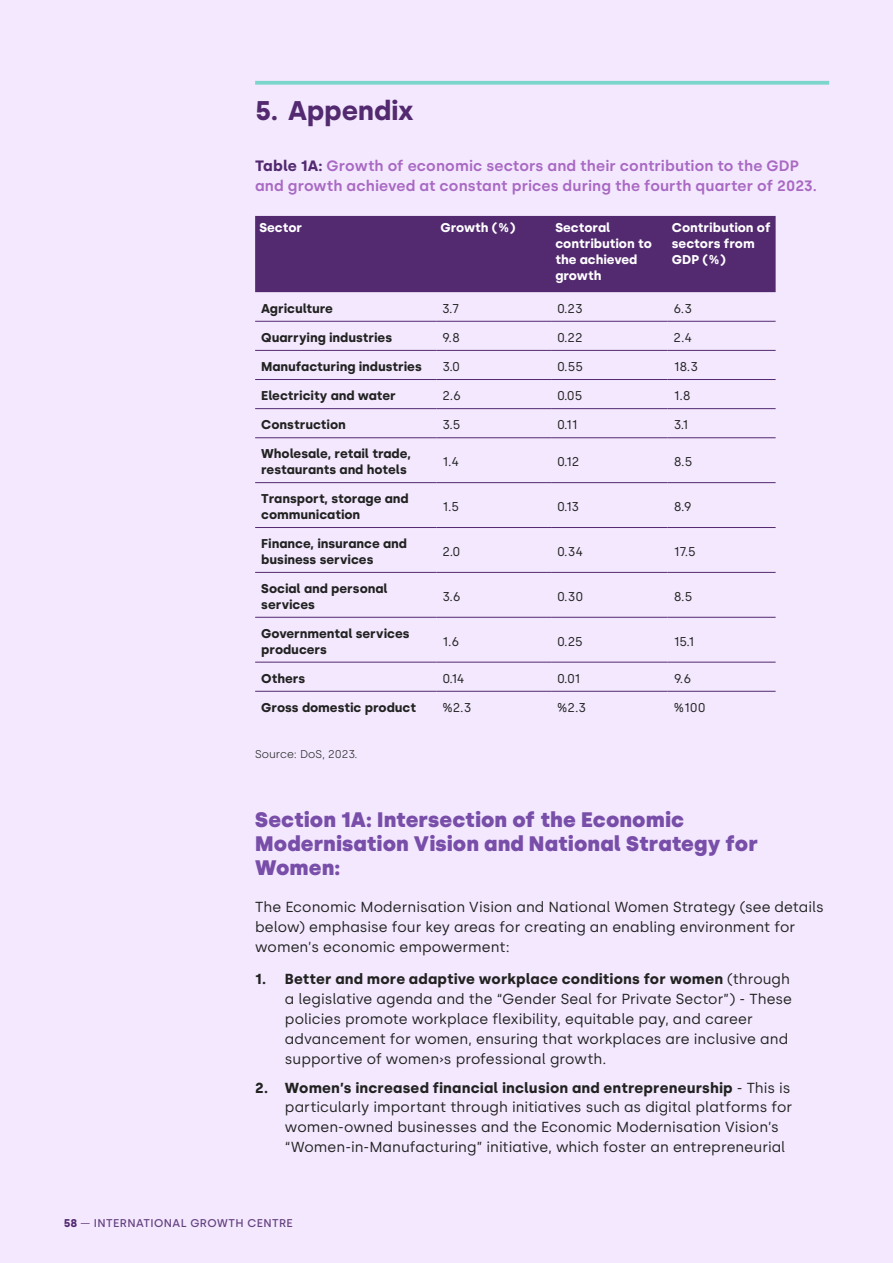
<style>
.page{position:relative;width:893px;height:1263px;background:#f3e8fe}
.page>*{position:absolute;margin:0;border:0;box-sizing:border-box;transform-origin:0 0}
.t1{font:700 27px "Silka";letter-spacing:-.01em;color:#532a70}
.t2{font:900 21px/24px "Silka";letter-spacing:.005em;color:#784ea9}
.t3{font:600 15px/19.5px "Silka";letter-spacing:.01em;color:#a969c3}
.t4{font:14.55px/20px "Silka";letter-spacing:.005em;color:#222221}
.t5{font:700 12.75px/15.8px "Silka";color:#222221}
.t6{font:12.75px "Silka";color:#222221}
.t7{font:700 12.75px/15.8px "Silka";color:#fff}
.t8{font:500 11.25px "Silka";letter-spacing:.035em;color:#664281}
.t9{font:300 11.25px "Silka";color:#222221}
.s1{font-weight:700;color:#532a70}
.s2{font-weight:700}
.s3{font-weight:400}
</style>
<div class="page">
<svg style="left:255px;top:81px;width:574px;height:4px;background:#85d6cf"></svg>
<div style="left:255px;top:216px;width:521px;height:76px;background:#532a70"></div>
<hr style="left:255px;top:321px;width:181px;height:1px;background:#532a70">
<hr style="left:436px;top:321px;width:115px;height:1px;background:#532a70">
<hr style="left:551px;top:321px;width:117px;height:1px;background:#532a70">
<hr style="left:668px;top:321px;width:108px;height:1px;background:#532a70">
<hr style="left:255px;top:350px;width:181px;height:1px;background:#532a70">
<hr style="left:436px;top:350px;width:115px;height:1px;background:#532a70">
<hr style="left:551px;top:350px;width:117px;height:1px;background:#532a70">
<hr style="left:668px;top:350px;width:108px;height:1px;background:#532a70">
<hr style="left:255px;top:379px;width:181px;height:1px;background:#532a70">
<hr style="left:436px;top:379px;width:115px;height:1px;background:#532a70">
<hr style="left:551px;top:379px;width:117px;height:1px;background:#532a70">
<hr style="left:668px;top:379px;width:108px;height:1px;background:#532a70">
<hr style="left:255px;top:408px;width:181px;height:1px;background:#532a70">
<hr style="left:436px;top:408px;width:115px;height:1px;background:#532a70">
<hr style="left:551px;top:408px;width:117px;height:1px;background:#532a70">
<hr style="left:668px;top:408px;width:108px;height:1px;background:#532a70">
<hr style="left:255px;top:437px;width:181px;height:1px;background:#532a70">
<hr style="left:436px;top:437px;width:115px;height:1px;background:#532a70">
<hr style="left:551px;top:437px;width:117px;height:1px;background:#532a70">
<hr style="left:668px;top:437px;width:108px;height:1px;background:#532a70">
<hr style="left:255px;top:482px;width:181px;height:1px;background:#532a70">
<hr style="left:436px;top:482px;width:115px;height:1px;background:#532a70">
<hr style="left:551px;top:482px;width:117px;height:1px;background:#532a70">
<hr style="left:668px;top:482px;width:108px;height:1px;background:#532a70">
<hr style="left:255px;top:527px;width:181px;height:1px;background:#532a70">
<hr style="left:436px;top:527px;width:115px;height:1px;background:#532a70">
<hr style="left:551px;top:527px;width:117px;height:1px;background:#532a70">
<hr style="left:668px;top:527px;width:108px;height:1px;background:#532a70">
<hr style="left:255px;top:572px;width:181px;height:1px;background:#532a70">
<hr style="left:436px;top:572px;width:115px;height:1px;background:#532a70">
<hr style="left:551px;top:572px;width:117px;height:1px;background:#532a70">
<hr style="left:668px;top:572px;width:108px;height:1px;background:#532a70">
<hr style="left:255px;top:617px;width:181px;height:1px;background:#532a70">
<hr style="left:436px;top:617px;width:115px;height:1px;background:#532a70">
<hr style="left:551px;top:617px;width:117px;height:1px;background:#532a70">
<hr style="left:668px;top:617px;width:108px;height:1px;background:#532a70">
<hr style="left:255px;top:662px;width:181px;height:1px;background:#532a70">
<hr style="left:436px;top:662px;width:115px;height:1px;background:#532a70">
<hr style="left:551px;top:662px;width:117px;height:1px;background:#532a70">
<hr style="left:668px;top:662px;width:108px;height:1px;background:#532a70">
<hr style="left:255px;top:691px;width:181px;height:1px;background:#532a70">
<hr style="left:436px;top:691px;width:115px;height:1px;background:#532a70">
<hr style="left:551px;top:691px;width:117px;height:1px;background:#532a70">
<hr style="left:668px;top:691px;width:108px;height:1px;background:#532a70">
<h1 class="t1" style="left:255px;top:94px;width:160px">5. Appendix</h1>
<p class="t3" style="left:255px;top:156px;width:563px"><span class="s1">Table 1A:</span> Growth of economic sectors and their contribution to the GDP and growth achieved at constant prices during the fourth quarter of 2023.</p>
<p class="t7" style="left:259px;top:220px;width:44px">Sector</p>
<p class="t7" style="left:441px;top:220px;width:76px">Growth (%)</p>
<p class="t7" style="left:555px;top:220px;width:98px">Sectoral contribution to the achieved growth</p>
<p class="t7" style="left:672px;top:220px;width:100px">Contribution of sectors from<br>GDP (%)</p>
<p class="t5" style="left:261px;top:300px;width:73px">Agriculture</p>
<p class="t6" style="left:442px;top:301px;width:18px">3.7</p>
<p class="t6" style="left:557px;top:301px;width:27px">0.23</p>
<p class="t6" style="left:674px;top:301px;width:20px">6.3</p>
<p class="t5" style="left:261px;top:329px;width:132px">Quarrying industries</p>
<p class="t6" style="left:442px;top:330px;width:19px">9.8</p>
<p class="t6" style="left:557px;top:330px;width:27px">0.22</p>
<p class="t6" style="left:674px;top:330px;width:20px">2.4</p>
<p class="t5" style="left:261px;top:359px;width:162px">Manufacturing industries</p>
<p class="t6" style="left:442px;top:359px;width:19px">3.0</p>
<p class="t6" style="left:557px;top:359px;width:28px">0.55</p>
<p class="t6" style="left:674px;top:359px;width:26px">18.3</p>
<p class="t5" style="left:261px;top:388px;width:136px">Electricity and water</p>
<p class="t6" style="left:442px;top:388px;width:20px">2.6</p>
<p class="t6" style="left:557px;top:388px;width:27px">0.05</p>
<p class="t6" style="left:674px;top:388px;width:19px">1.8</p>
<p class="t5" style="left:261px;top:417px;width:86px">Construction</p>
<p class="t6" style="left:442px;top:417px;width:20px">3.5</p>
<p class="t6" style="left:557px;top:417px;width:22px">0.11</p>
<p class="t6" style="left:674px;top:417px;width:16px">3.1</p>
<p class="t5" style="left:261px;top:446px;width:151px">Wholesale, retail trade, restaurants and hotels</p>
<p class="t6" style="left:442px;top:454px;width:18px">1.4</p>
<p class="t6" style="left:557px;top:454px;width:24px">0.12</p>
<p class="t6" style="left:674px;top:454px;width:20px">8.5</p>
<p class="t5" style="left:261px;top:491px;width:149px">Transport, storage and communication</p>
<p class="t6" style="left:442px;top:499px;width:18px">1.5</p>
<p class="t6" style="left:557px;top:499px;width:24px">0.13</p>
<p class="t6" style="left:674px;top:499px;width:20px">8.9</p>
<p class="t5" style="left:261px;top:536px;width:147px">Finance, insurance and business services</p>
<p class="t6" style="left:442px;top:544px;width:20px">2.0</p>
<p class="t6" style="left:557px;top:544px;width:28px">0.34</p>
<p class="t6" style="left:674px;top:544px;width:24px">17.5</p>
<p class="t5" style="left:261px;top:581px;width:128px">Social and personal services</p>
<p class="t6" style="left:442px;top:589px;width:20px">3.6</p>
<p class="t6" style="left:557px;top:589px;width:28px">0.30</p>
<p class="t6" style="left:674px;top:589px;width:20px">8.5</p>
<p class="t5" style="left:261px;top:625px;width:150px">Governmental services producers</p>
<p class="t6" style="left:442px;top:634px;width:19px">1.6</p>
<p class="t6" style="left:557px;top:634px;width:27px">0.25</p>
<p class="t6" style="left:674px;top:634px;width:22px">15.1</p>
<p class="t5" style="left:261px;top:670px;width:46px">Others</p>
<p class="t6" style="left:442px;top:671px;width:24px">0.14</p>
<p class="t6" style="left:557px;top:671px;width:25px">0.01</p>
<p class="t6" style="left:674px;top:671px;width:19px">9.6</p>
<p class="t5" style="left:261px;top:699px;width:156px">Gross domestic product</p>
<p class="t6" style="left:442px;top:700px;width:31px">%2.3</p>
<p class="t6" style="left:557px;top:700px;width:31px">%2.3</p>
<p class="t6" style="left:674px;top:700px;width:33px">%100</p>
<p class="t9" style="left:255px;top:747px;width:104px">Source: DoS, 2023.</p>
<h2 class="t2" style="left:255px;top:807px;width:504px">Section 1A: Intersection of the Economic<br>Modernisation Vision and National Strategy for<br>Women:</h2>
<p class="t4" style="left:255px;top:896px;width:570px">The Economic Modernisation Vision and National Women Strategy (see details below) emphasise four key areas for creating an enabling environment for women’s economic empowerment:</p>
<p class="t4" style="left:285px;top:969px;width:509px;text-indent:-30px"><span class="s2">1. Better and more adaptive workplace conditions for women</span> (through a legislative agenda and the “Gender Seal for Private Sector”) - These policies promote workplace flexibility, equitable pay, and career advancement for women, ensuring that workplaces are inclusive and supportive of women›s professional growth.</p>
<p class="t4" style="left:285px;top:1077px;width:509px;text-indent:-30px"><span class="s2">2. Women’s increased financial inclusion and entrepreneurship</span> - This is particularly important through initiatives such as digital platforms for women-owned businesses and the Economic Modernisation Vision’s “Women-in-Manufacturing” initiative, which foster an entrepreneurial</p>
<p class="t8" style="left:64px;top:1216px;width:231px"><span class="s1">58</span> <span class="s3">—</span> INTERNATIONAL GROWTH CENTRE</p>
</div>
